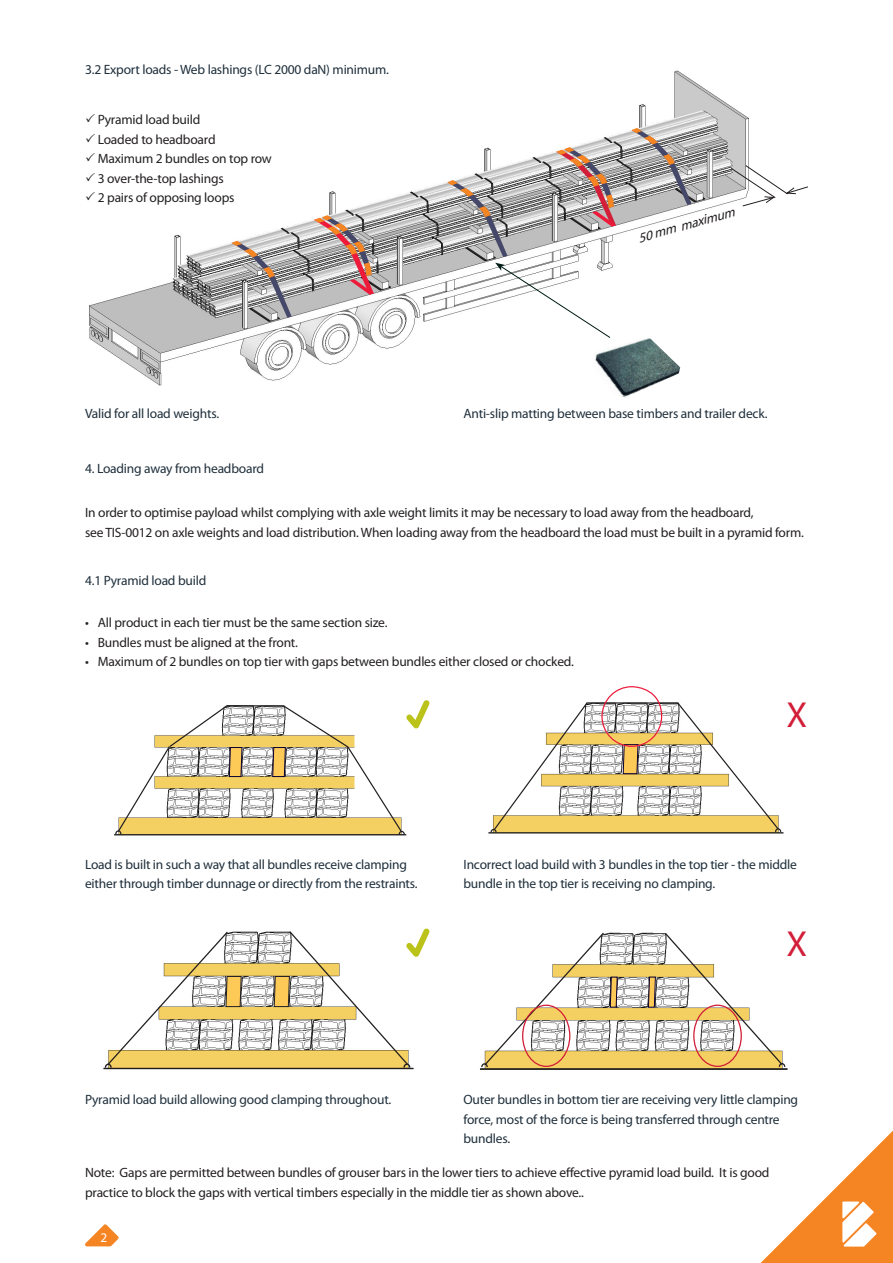
<style>
.page{position:relative;width:893px;height:1263px;background:#fff}
.page>*{position:absolute;margin:0;border:0;box-sizing:border-box;transform-origin:0 0}
.t1{font:36.3px "Myriad Pro";color:#d21e38}
.t2{font:13.5px/19.5px "Myriad Pro";letter-spacing:-.015em;color:#231f20}
.t3{font:13.5px/19.5px "Myriad Pro";letter-spacing:-.015em;color:#1f2f3b}
.t4{font:italic 13.5px "Myriad Pro";color:#231f20}
.t5{font:13.2px "Myriad Pro";color:#fff}
</style>
<div class="page">
<img style="left:89px;top:70px;width:660px;height:316px">
<svg style="left:447px;top:180px;width:60px;height:77px;background:#a8a5a4"></svg>
<svg style="left:231px;top:241px;width:61px;height:77px;background:#aca9a8"></svg>
<svg style="left:556px;top:147px;width:60px;height:80px;background:#b59d99"></svg>
<svg style="left:314px;top:215px;width:60px;height:80px;background:#b89d9a"></svg>
<svg style="left:730px;top:165px;width:78px;height:42px"></svg>
<svg style="left:761px;top:1130px;width:132px;height:133px"></svg>
<svg style="left:85px;top:1224px;width:34px;height:22px"></svg>
<svg style="left:488px;top:697px;width:296px;height:137px"></svg>
<div style="left:601px;top:686px;width:61px;height:61px;border:1px solid #ed1a3a;border-radius:50%"></div>
<svg style="left:114px;top:700px;width:316px;height:136px"></svg>
<img style="left:103px;top:931px;width:311px;height:139px">
<svg style="left:104px;top:931px;width:138px;height:138px"></svg>
<img style="left:480px;top:932px;width:308px;height:138px">
<svg style="left:664px;top:932px;width:122px;height:136px"></svg>
<svg style="left:480px;top:932px;width:138px;height:136px"></svg>
<svg style="left:648px;top:977px;width:8px;height:30px"></svg>
<svg style="left:274px;top:928px;width:156px;height:141px"></svg>
<svg style="left:631px;top:128px;width:61px;height:77px;background:#aba8a7"></svg>
<img style="left:592px;top:338px;width:88px;height:59px">
<svg style="left:495px;top:263px;width:116px;height:76px"></svg>
<p class="t3" style="left:85px;top:59px;width:305px">3.2 Export loads - Web lashings (LC 2000 daN) minimum.</p>
<p class="t2" style="left:85px;top:110px;width:117px">✓ Pyramid load build</p>
<p class="t2" style="left:85px;top:129px;width:132px">✓ Loaded to headboard</p>
<p class="t2" style="left:85px;top:149px;width:188px">✓ Maximum 2 bundles on top row</p>
<p class="t2" style="left:85px;top:168px;width:140px">✓ 3 over-the-top lashings</p>
<p class="t2" style="left:85px;top:188px;width:151px">✓ 2 pairs of opposing loops</p>
<p class="t4" style="left:636px;top:230px;width:101px;rotate:-16deg">50 mm maximum</p>
<p class="t3" style="left:85px;top:404px;width:136px">Valid for all load weights.</p>
<p class="t3" style="left:463px;top:404px;width:305px">Anti-slip matting between base timbers and trailer deck.</p>
<p class="t3" style="left:85px;top:458px;width:181px">4. Loading away from headboard</p>
<p class="t2" style="left:85px;top:502px;width:670px">In order to optimise payload whilst complying with axle weight limits it may be necessary to load away from the headboard,</p>
<p class="t2" style="left:85px;top:522px;width:720px">see TIS-0012 on axle weights and load distribution. When loading away from the headboard the load must be built in a pyramid form.</p>
<p class="t3" style="left:85px;top:570px;width:123px">4.1 Pyramid load build</p>
<p class="t2" style="left:85px;top:613px;width:304px">• All product in each tier must be the same section size.</p>
<p class="t2" style="left:85px;top:632px;width:214px">• Bundles must be aligned at the front.</p>
<p class="t2" style="left:85px;top:652px;width:490px">• Maximum of 2 bundles on top tier with gaps between bundles either closed or chocked.</p>
<p class="t1" style="left:787px;top:693px;width:22px">X</p>
<p class="t3" style="left:85px;top:854px;width:334px">Load is built in such a way that all bundles receive clamping either through timber dunnage or directly from the restraints.</p>
<p class="t3" style="left:463px;top:854px;width:335px">Incorrect load build with 3 bundles in the top tier - the middle bundle in the top tier is receiving no clamping.</p>
<p class="t3" style="left:85px;top:1090px;width:308px">Pyramid load build allowing good clamping throughout.</p>
<p class="t1" style="left:787px;top:921px;width:22px">X</p>
<p class="t3" style="left:463px;top:1090px;width:336px">Outer bundles in bottom tier are receiving very little clamping force, most of the force is being transferred through centre bundles.</p>
<p class="t2" style="left:85px;top:1163px;width:686px">Note: Gaps are permitted between bundles of grouser bars in the lower tiers to achieve effective pyramid load build. It is good practice to block the gaps with vertical timbers especially in the middle tier as shown above..</p>
<p class="t5" style="left:100px;top:1229px;width:8px">2</p>
</div>
